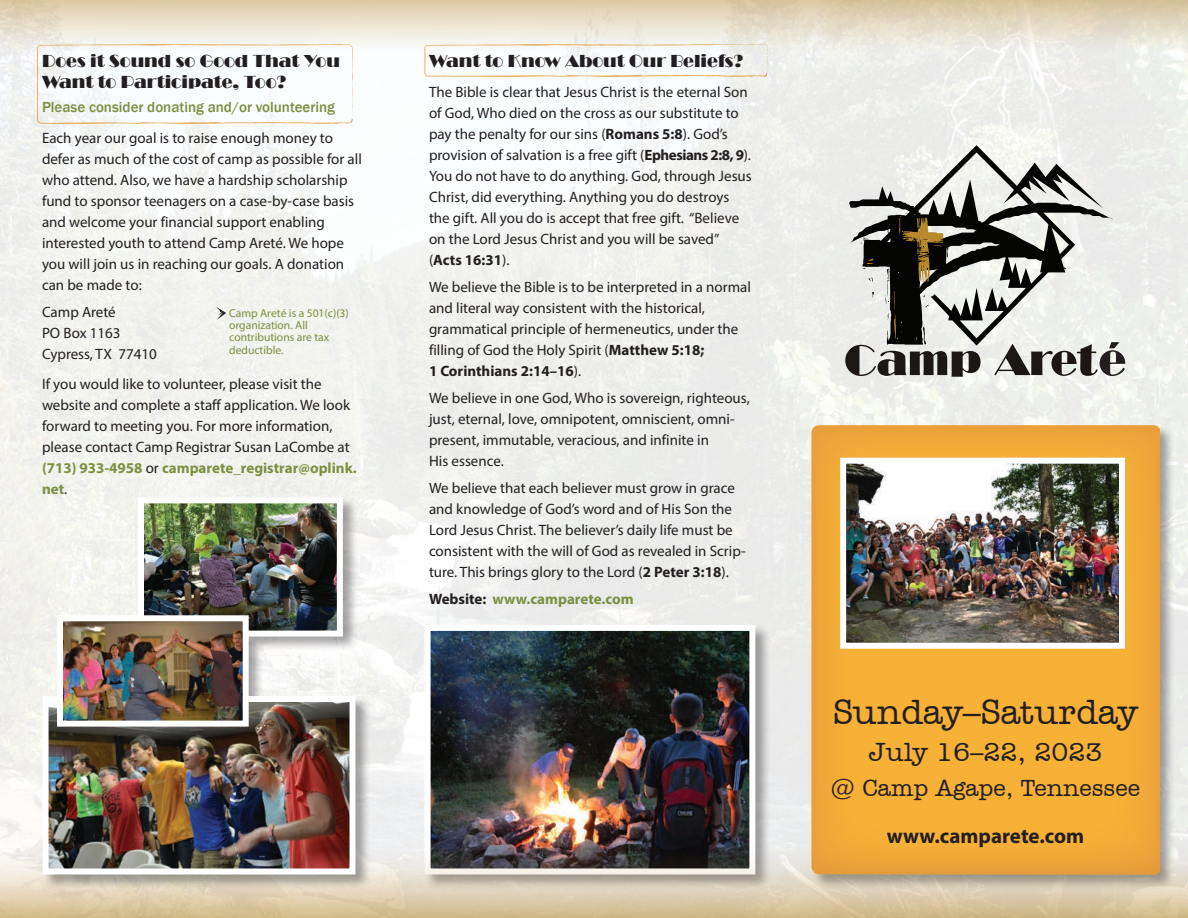
<style>
.page{position:relative;width:1188px;height:918px;background:#fff}
.page>*{position:absolute;margin:0;border:0;box-sizing:border-box;transform-origin:0 0}
.t1{font:500 36px "Amer Typewriter IT Cby BT";color:#231f20}
.t2{font:500 27px "Amer Typewriter IT Cby BT";color:#231f20}
.t3{font:500 24px "Amer Typewriter IT Cby BT";color:#231f20}
.t4{font:700 21px "Myriad Pro";color:#231f20}
.t5{font:18px/21px "Broadway";color:#231f20}
.t6{font:15px/21px "Myriad Pro";color:#231f20}
.t7{font:500 15px "Franklin Gothic";color:#7b9040}
.t8{font:700 15px "Myriad Pro";color:#7b9040}
.t9{font:11.55px/12.3px "Myriad Pro";color:#7b8f40}
.s1{font-weight:700;color:#7b9040}
.s2{font-weight:700}
.s3{color:#231f20}
</style>
<div class="page">
<div style="left:811px;top:424px;width:364px;height:466px;background:#231f20;opacity:.4"></div>
<svg style="left:812px;top:425px;width:348px;height:419px;background:#f4ad38"></svg>
<div style="left:424px;top:624px;width:347px;height:266px;background:#231f20;opacity:.4"></div>
<img style="left:432px;top:632px;width:316px;height:212px">
<div style="left:425px;top:625px;width:330px;height:249px;border:6px solid #fff"></div>
<svg style="left:0;top:844px;width:1188px;height:74px;background:#cab490"></svg>
<div style="left:0;top:0;width:1188px;height:51px;background:linear-gradient(to bottom,#dcc9a4,#f4f6f6)"></div>
<svg style="left:37px;top:44px;width:317px;height:80px"></svg>
<svg style="left:425px;top:44px;width:344px;height:33px"></svg>
<img style="left:847px;top:465px;width:271px;height:177px">
<div style="left:840px;top:458px;width:285px;height:191px;border:6px solid #fff"></div>
<svg style="left:216px;top:307px;width:10px;height:13px"></svg>
<div style="left:42px;top:497px;width:329px;height:393px;background:#231f20;opacity:.4"></div>
<img style="left:50px;top:703px;width:299px;height:164px">
<div style="left:43px;top:696px;width:313px;height:178px;border:6px solid #fff"></div>
<img style="left:145px;top:504px;width:191px;height:126px">
<div style="left:138px;top:497px;width:205px;height:140px;border:6px solid #fff"></div>
<img style="left:64px;top:622px;width:178px;height:98px">
<div style="left:57px;top:615px;width:192px;height:112px;border:6px solid #fff"></div>
<svg style="left:845px;top:145px;width:280px;height:232px;background:#acaca8"></svg>
<p class="t5" style="left:42px;top:50px;width:299px">Does it Sound so Good That You<br>Want to Participate, Too?</p>
<p class="t7" style="left:42px;top:97px;width:294px">Please consider donating and/or volunteering</p>
<p class="t6" style="left:42px;top:127px;width:321px">Each year our goal is to raise enough money to defer as much of the cost of camp as possible for all who attend. Also, we have a hardship scholarship fund to sponsor teenagers on a case-by-case basis and welcome your financial support enabling interested youth to attend Camp Areté. We hope you will join us in reaching our goals. A donation can be made to:</p>
<p class="t6" style="left:42px;top:301px;width:116px">Camp Areté<br>PO Box 1163<br>Cypress, TX 77410</p>
<p class="t6" style="left:42px;top:373px;width:316px">If you would like to volunteer, please visit the website and complete a staff application. We look forward to meeting you. For more information, please contact Camp Registrar Susan LaCombe at <span class="s1">(713) 933-4958</span> or <span class="s1">camparete_registrar@oplink. net</span>.</p>
<p class="t9" style="left:229px;top:306px;width:121px">Camp Areté is a 501(c)(3) organization. All contributions are tax deductible.</p>
<p class="t5" style="left:429px;top:50px;width:316px">Want to Know About Our Beliefs?</p>
<p class="t6" style="left:429px;top:81px;width:324px">The Bible is clear that Jesus Christ is the eternal Son of God, Who died on the cross as our substitute to pay the penalty for our sins (<span class="s2">Romans 5:8</span>). God’s provision of salvation is a free gift (<span class="s2">Ephesians 2:8, 9</span>).<br>You do not have to do anything. God, through Jesus Christ, did everything. Anything you do destroys the gift. All you do is accept that free gift. “Believe on the Lord Jesus Christ and you will be saved” (<span class="s2">Acts 16:31</span>).</p>
<p class="t6" style="left:429px;top:276px;width:323px">We believe the Bible is to be interpreted in a normal and literal way consistent with the historical, grammatical principle of hermeneutics, under the filling of God the Holy Spirit (<span class="s2">Matthew 5:18;<br>1 Corinthians 2:14–16</span>).</p>
<p class="t6" style="left:429px;top:387px;width:322px">We believe in one God, Who is sovereign, righteous, just, eternal, love, omnipotent, omniscient, omni&shy;present, immutable, veracious, and infinite in<br>His essence.</p>
<p class="t6" style="left:429px;top:477px;width:318px">We believe that each believer must grow in grace and knowledge of God’s word and of His Son the Lord Jesus Christ. The believer’s daily life must be consistent with the will of God as revealed in Scrip&shy;ture. This brings glory to the Lord (<span class="s2">2 Peter 3:18</span>).</p>
<p class="t8" style="left:429px;top:589px;width:206px"><span class="s3">Website:</span> www.camparete.com</p>
<h1 class="t1" style="left:833px;top:690px;width:306px">Sunday–Saturday</h1>
<h2 class="t2" style="left:868px;top:736px;width:236px">July 16–22, 2023</h2>
<h3 class="t3" style="left:831px;top:773px;width:311px">@ Camp Agape, Tennessee</h3>
<h3 class="t4" style="left:887px;top:822px;width:199px">www.camparete.com</h3>
</div>
